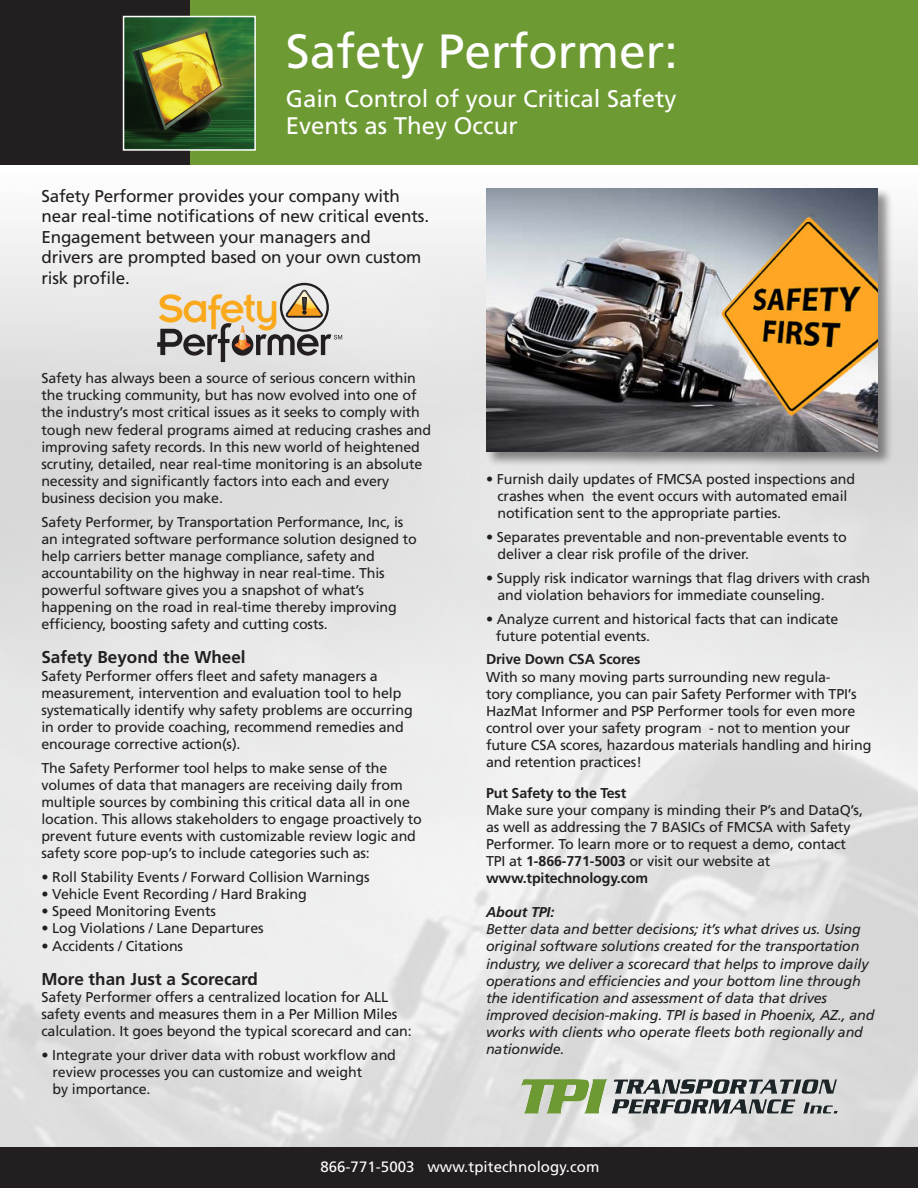
<style>
.page{position:relative;width:918px;height:1188px;background:#fff}
.page>*{position:absolute;margin:0;border:0;box-sizing:border-box;transform-origin:0 0}
.t1{font:48px "Frutiger";color:#fff}
.t2{font:43.2px "Insignia";letter-spacing:-.04em;color:#f9a91b}
.t3{font:24px/27px "Frutiger";color:#fff}
.t4{font:17.1px/20.5px "Frutiger";letter-spacing:-.01em;color:#231f20}
.t5{font:700 17.1px "Frutiger";color:#231f20}
.t6{font:15px "Frutiger";letter-spacing:.005em;color:#fff}
.t7{font:14.25px/17.1px "Frutiger";letter-spacing:-.01em;color:#231f20}
.t8{font:italic 14.25px/17.1px "Frutiger";letter-spacing:-.01em;color:#231f20}
.t9{font:700 14.25px "Frutiger";letter-spacing:-.01em;color:#231f20}
.t10{font:italic 700 14.25px "Frutiger";letter-spacing:-.01em;color:#231f20}
.s1{font-weight:700}
</style>
<div class="page">
<div style="left:189px;top:0;width:729px;height:165px;background:#6e9a34"></div>
<img style="left:0;top:227px;width:918px;height:920px">
<div style="left:0;top:1147px;width:918px;height:41px;background:#231f20"></div>
<div style="left:485px;top:188px;width:408px;height:279px;background:#231f20;opacity:.5"></div>
<img style="left:486px;top:188px;width:392px;height:263px">
<div style="left:0;top:0;width:190px;height:165px;background:#231f20"></div>
<img style="left:126px;top:19px;width:127px;height:129px">
<div style="left:123px;top:16px;width:133px;height:135px;border:2px solid #fff"></div>
<img style="left:521px;top:1079px;width:297px;height:34px">
<svg style="left:157px;top:290px;width:185px;height:72px;background:#c3bfbc"></svg>
<p class="t1" style="left:286px;top:23px;width:394px">Safety Performer:</p>
<p class="t3" style="left:286px;top:85px;width:392px">Gain Control of your Critical Safety<br>Events as They Occur</p>
<p class="t4" style="left:41px;top:185px;width:389px">Safety Performer provides your company with near real-time notifications of new critical events.<br>Engagement between your managers and<br>drivers are prompted based on your own custom risk profile.</p>
<p class="t2" style="left:158px;top:286px;width:123px">Safety</p>
<p class="t7" style="left:41px;top:370px;width:391px">Safety has always been a source of serious concern within the trucking community, but has now evolved into one of the industry’s most critical issues as it seeks to comply with tough new federal programs aimed at reducing crashes and improving safety records. In this new world of heightened scrutiny, detailed, near real-time monitoring is an absolute necessity and significantly factors into each and every business decision you make.</p>
<p class="t7" style="left:41px;top:513px;width:377px">Safety Performer, by Transportation Performance, Inc, is an integrated software performance solution designed to help carriers better manage compliance, safety and accountability on the highway in near real-time. This powerful software gives you a snapshot of what’s happening on the road in real-time thereby improving efficiency, boosting safety and cutting costs.</p>
<p class="t5" style="left:41px;top:647px;width:206px">Safety Beyond the Wheel</p>
<p class="t7" style="left:41px;top:667px;width:373px">Safety Performer offers fleet and safety managers a measurement, intervention and evaluation tool to help systematically identify why safety problems are occurring in order to provide coaching, recommend remedies and encourage corrective action(s).</p>
<p class="t7" style="left:41px;top:759px;width:382px">The Safety Performer tool helps to make sense of the volumes of data that managers are receiving daily from multiple sources by combining this critical data all in one location. This allows stakeholders to engage proactively to prevent future events with customizable review logic and safety score pop-up’s to include categories such as:</p>
<p class="t7" style="left:41px;top:868px;width:330px">• Roll Stability Events / Forward Collision Warnings</p>
<p class="t7" style="left:41px;top:886px;width:267px">• Vehicle Event Recording / Hard Braking</p>
<p class="t7" style="left:41px;top:903px;width:176px">• Speed Monitoring Events</p>
<p class="t7" style="left:41px;top:920px;width:224px">• Log Violations / Lane Departures</p>
<p class="t7" style="left:41px;top:937px;width:143px">• Accidents / Citations</p>
<p class="t5" style="left:41px;top:969px;width:218px">More than Just a Scorecard</p>
<p class="t7" style="left:41px;top:988px;width:372px">Safety Performer offers a centralized location for ALL safety events and measures them in a Per Million Miles calculation. It goes beyond the typical scorecard and can:</p>
<p class="t7" style="left:53px;top:1046px;width:345px;text-indent:-11px">• Integrate your driver data with robust workflow and review processes you can customize and weight<br>by importance.</p>
<p class="t7" style="left:497px;top:470px;width:359px;text-indent:-11px">• Furnish daily updates of FMCSA posted inspections and crashes when the event occurs with automated email notification sent to the appropriate parties.</p>
<p class="t7" style="left:497px;top:528px;width:351px;text-indent:-11px">• Separates preventable and non-preventable events to deliver a clear risk profile of the driver.</p>
<p class="t7" style="left:497px;top:569px;width:374px;text-indent:-11px">• Supply risk indicator warnings that flag drivers with crash and violation behaviors for immediate counseling.</p>
<p class="t7" style="left:496px;top:610px;width:344px;text-indent:-10px">• Analyze current and historical facts that can indicate future potential events.</p>
<p class="t9" style="left:486px;top:651px;width:156px">Drive Down CSA Scores</p>
<p class="t7" style="left:486px;top:668px;width:387px">With so many moving parts surrounding new regula-<br>tory compliance, you can pair Safety Performer with TPI’s HazMat Informer and PSP Performer tools for even more control over your safety program - not to mention your future CSA scores, hazardous materials handling and hiring and retention practices!</p>
<p class="t9" style="left:486px;top:784px;width:142px">Put Safety to the Test</p>
<p class="t7" style="left:486px;top:801px;width:379px">Make sure your company is minding their P’s and DataQ’s, as well as addressing the 7 BASICs of FMCSA with Safety Performer. To learn more or to request a demo, contact TPI at <span class="s1">1-866-771-5003</span> or visit our website at <span class="s1">www.tpitechnology.com</span></p>
<p class="t10" style="left:486px;top:904px;width:70px">About TPI:</p>
<p class="t8" style="left:486px;top:921px;width:390px">Better data and better decisions; it’s what drives us. Using original software solutions created for the transportation industry, we deliver a scorecard that helps to improve daily operations and efficiencies and your bottom line through the identification and assessment of data that drives improved decision-making. TPI is based in Phoenix, AZ., and works with clients who operate fleets both regionally and nationwide.</p>
<p class="t6" style="left:320px;top:1158px;width:281px">866-771-5003 www.tpitechnology.com</p>
</div>
